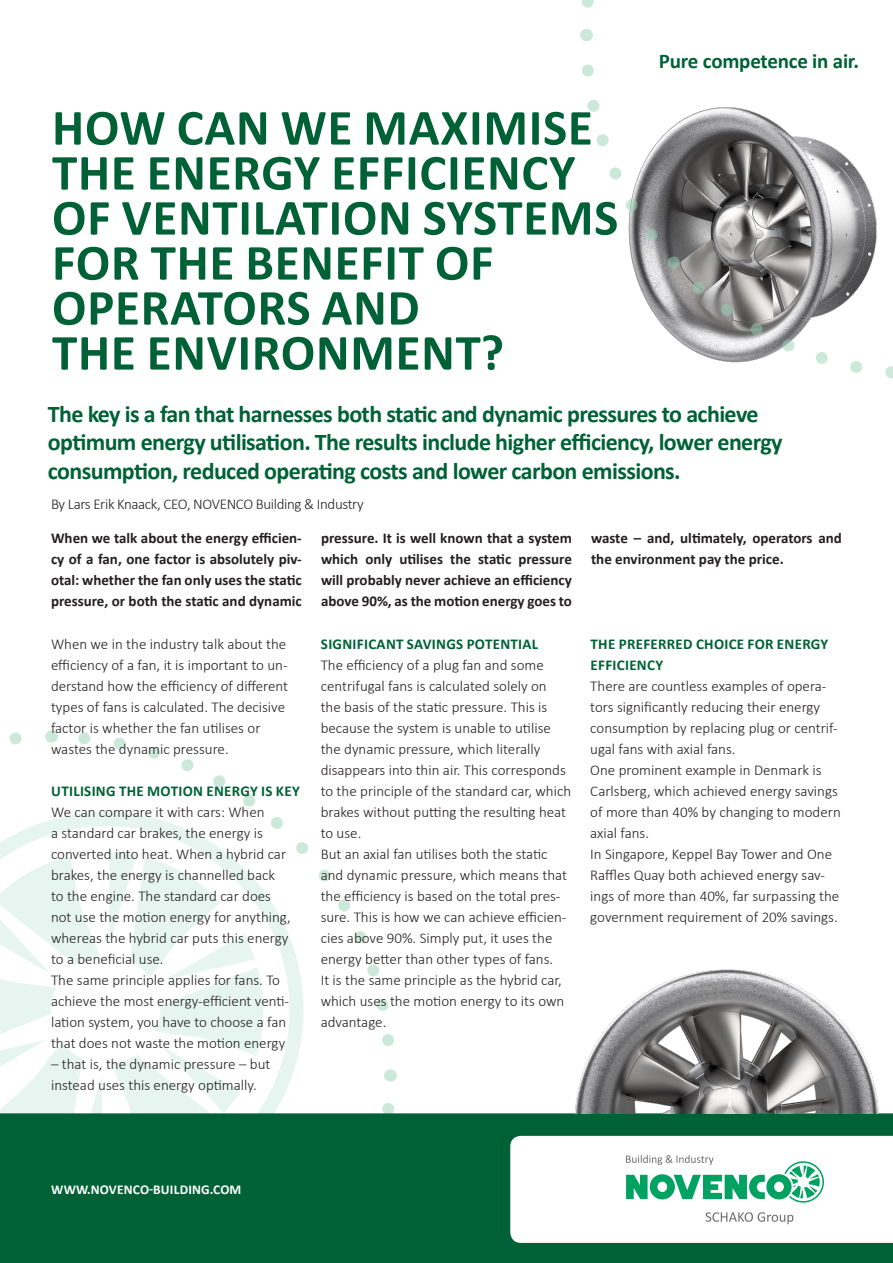
<style>
.page{position:relative;width:893px;height:1263px;background:#fff}
.page>*{position:absolute;margin:0;border:0;box-sizing:border-box;transform-origin:0 0}
.t1{font:700 51px/45px "Calibri";letter-spacing:.015em;color:#006137}
.body{font:700 24px/28.5px "Calibri";letter-spacing:-.025em;color:#006137}
.t2{font:700 21px "Calibri";letter-spacing:-.01em;color:#006137}
.body-2{font:300 15px/21px "Calibri";color:#231f20}
.head_3{font:700 15px/21px "Calibri";color:#231f20;text-align:justify}
.t3{font:700 15px/21px "Calibri";letter-spacing:.02em;color:#006137}
.body-3{font:300 15px "Calibri";letter-spacing:-.025em;color:#231f20}
.t4{font:700 13.5px "Calibri";letter-spacing:.015em;color:#fff}
</style>
<div class="page">
<svg style="left:113px;top:1053px;width:144px;height:28px"></svg>
<svg style="left:119px;top:1081px;width:275px;height:32px"></svg>
<svg style="left:102px;top:737px;width:292px;height:316px"></svg>
<svg style="left:390px;top:1069px;width:1px;height:12px"></svg>
<svg style="left:0;top:730px;width:102px;height:383px"></svg>
<div style="left:0;top:1113px;width:893px;height:150px;background:#006137"></div>
<svg style="left:510px;top:1128px;width:383px;height:115px"></svg>
<img style="left:575px;top:969px;width:304px;height:144px">
<svg style="left:582px;top:64px;width:311px;height:315px"></svg>
<svg style="left:580px;top:0;width:14px;height:41px"></svg>
<p class="t1" style="left:52px;top:104px;width:542px">HOW CAN WE MAXIMISE</p>
<p class="t1" style="left:52px;top:149px;width:525px">THE ENERGY EFFICIENCY</p>
<p class="t1" style="left:52px;top:194px;width:568px">OF VENTILATION SYSTEMS</p>
<p class="t1" style="left:52px;top:239px;width:443px">FOR THE BENEFIT OF<br>OPERATORS AND</p>
<p class="t1" style="left:52px;top:329px;width:454px">THE ENVIRONMENT?</p>
<p class="t2" style="left:659px;top:46px;width:202px">Pure competence in air.</p>
<p class="body" style="left:48px;top:399px;width:736px">The key is a fan that harnesses both static and dynamic pressures to achieve optimum energy utilisation. The results include higher efficiency, lower energy consumption, reduced operating costs and lower carbon emissions.</p>
<p class="body-3" style="left:51px;top:494px;width:314px">By Lars Erik Knaack, CEO, NOVENCO Building &amp; Industry</p>
<p class="head_3" style="left:51px;top:527px;width:252px">When we talk about the energy efficien&shy;cy of a fan, one factor is absolutely piv&shy;otal: whether the fan only uses the static pressure, or both the static and dynamic</p>
<p class="head_3" style="left:321px;top:527px;width:252px">pressure. It is well known that a system which only utilises the static pressure will probably never achieve an efficiency above 90%, as the motion energy goes to</p>
<p class="head_3" style="left:591px;top:527px;width:252px">waste – and, ultimately, operators and the environment pay the price.</p>
<p class="body-2" style="left:51px;top:633px;width:239px">When we in the industry talk about the efficiency of a fan, it is important to un&shy;derstand how the efficiency of different types of fans is calculated. The decisive factor is whether the fan utilises or wastes the dynamic pressure.</p>
<p class="t3" style="left:51px;top:780px;width:250px">UTILISING THE MOTION ENERGY IS KEY</p>
<p class="body-2" style="left:51px;top:801px;width:241px">We can compare it with cars: When<br>a standard car brakes, the energy is converted into heat. When a hybrid car brakes, the energy is channelled back to the engine. The standard car does not use the motion energy for anything, whereas the hybrid car puts this energy to a beneficial use.</p>
<p class="body-2" style="left:51px;top:969px;width:240px">The same principle applies for fans. To achieve the most energy-efficient venti&shy;lation system, you have to choose a fan that does not waste the motion energy</p>
<p class="body-2" style="left:51px;top:1053px;width:221px">– that is, the dynamic pressure – but instead uses this energy optimally.</p>
<p class="t3" style="left:321px;top:633px;width:219px">SIGNIFICANT SAVINGS POTENTIAL</p>
<p class="body-2" style="left:321px;top:654px;width:252px">The efficiency of a plug fan and some centrifugal fans is calculated solely on<br>the basis of the static pressure. This is because the system is unable to utilise the dynamic pressure, which literally disappears into thin air. This corresponds to the principle of the standard car, which brakes without putting the resulting heat to use.</p>
<p class="body-2" style="left:321px;top:843px;width:248px">But an axial fan utilises both the static and dynamic pressure, which means that the efficiency is based on the total pres&shy;sure. This is how we can achieve efficien&shy;cies above 90%. Simply put, it uses the energy better than other types of fans.<br>It is the same principle as the hybrid car, which uses the motion energy to its own advantage.</p>
<p class="t3" style="left:591px;top:633px;width:239px">THE PREFERRED CHOICE FOR ENERGY<br>EFFICIENCY</p>
<p class="body-2" style="left:590px;top:675px;width:249px">There are countless examples of opera&shy;tors significantly reducing their energy consumption by replacing plug or centrif&shy;ugal fans with axial fans.</p>
<p class="body-2" style="left:590px;top:759px;width:252px">One prominent example in Denmark is<br>Carlsberg, which achieved energy savings of more than 40% by changing to modern axial fans.</p>
<p class="body-2" style="left:590px;top:843px;width:251px">In Singapore, Keppel Bay Tower and One Raffles Quay both achieved energy sav&shy;ings of more than 40%, far surpassing the government requirement of 20% savings.</p>
<p class="t4" style="left:51px;top:1180px;width:192px">WWW.NOVENCO-BUILDING.COM</p>
</div>
